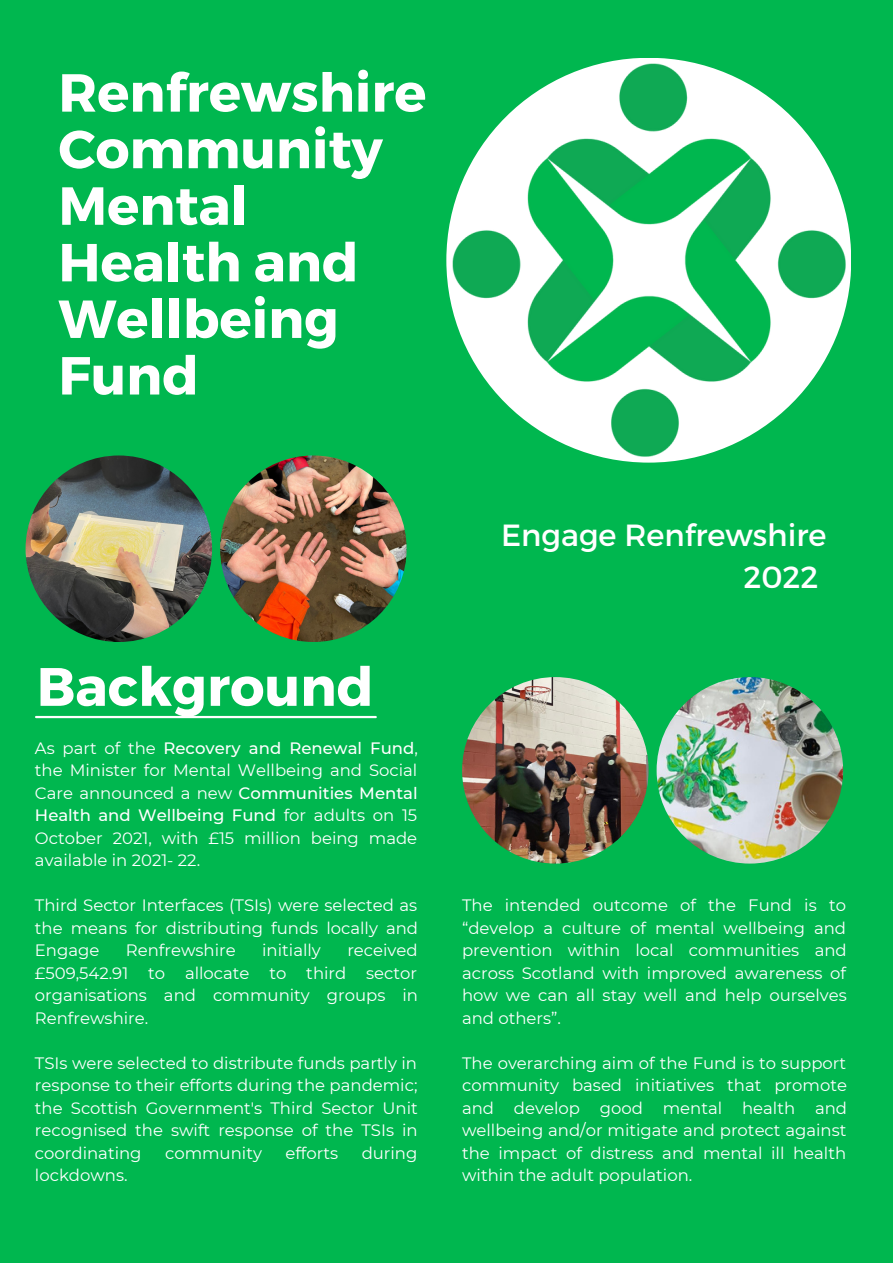
<style>
.page{position:relative;width:893px;height:1264px;background:#fff}
.page>*{position:absolute;margin:0;border:0;box-sizing:border-box;transform-origin:0 0}
.t1{font:700 54px "Montserrat";color:#fff}
.t2{font:700 53.4px/56.6px "Montserrat";color:#fff}
.t3{font:30.6px/41.8px "Montserrat";color:#fff;text-align:right}
.t4{font:16.5px/22.5px "Montserrat";color:#fff;text-align:justify}
.s1{font-weight:500}
</style>
<div class="page">
<div style="left:0;top:0;width:892px;height:1262px;background:#00b74f"></div>
<img style="left:446px;top:58px;width:405px;height:404px;border-radius:50%">
<hr style="left:36px;top:716px;width:340px;height:2px;background:#fff">
<img style="left:656px;top:677px;width:187px;height:186px;border-radius:50%">
<img style="left:462px;top:677px;width:186px;height:186px;border-radius:50%">
<img style="left:220px;top:455px;width:186px;height:187px;border-radius:50%">
<img style="left:26px;top:455px;width:186px;height:187px;border-radius:50%">
<h2 class="t2" style="left:58px;top:62px;width:369px">Renfrewshire<br>Community<br>Mental<br>Health and<br>Wellbeing<br>Fund</h2>
<h1 class="t1" style="left:37px;top:651px;width:338px">Background</h1>
<p class="t4" style="left:35px;top:736px;width:384px">As part of the <span class="s1">Recovery and Renewal Fund</span>, the Minister for Mental Wellbeing and Social Care announced a new <span class="s1">Communities Mental Health and Wellbeing Fund</span> for adults on 15<br>October 2021, with £15 million being made available in 2021- 22.</p>
<p class="t4" style="left:35px;top:894px;width:384px">Third Sector Interfaces (TSIs) were selected as the means for distributing funds locally and Engage</p>
<p class="t4" style="left:126px;top:938px;width:111px">Renfrewshire</p>
<p class="t4" style="left:262px;top:938px;width:60px">initially</p>
<p class="t4" style="left:35px;top:938px;width:384px;text-indent:312px">received £509,542.91 to allocate to third sector organisations and community groups in Renfrewshire.</p>
<p class="t4" style="left:35px;top:1051px;width:384px">TSIs were selected to distribute funds partly in response to their efforts during the pandemic; the Scottish Government's Third Sector Unit recognised the swift response of the TSIs in coordinating</p>
<p class="t4" style="left:165px;top:1141px;width:98px">community</p>
<p class="t4" style="left:285px;top:1141px;width:54px">efforts</p>
<p class="t4" style="left:361px;top:1141px;width:57px">during</p>
<p class="t4" style="left:35px;top:1163px;width:94px">lockdowns.</p>
<h3 class="t3" style="left:501px;top:513px;width:327px">Engage Renfrewshire<br>2022</h3>
<p class="t4" style="left:462px;top:894px;width:386px">The intended outcome of the Fund is to “develop a culture of mental wellbeing and prevention within local communities and across Scotland with improved awareness of how we can all stay well and help ourselves and others”.</p>
<p class="t4" style="left:462px;top:1051px;width:386px">The overarching aim of the Fund is to support community based initiatives that promote and develop good mental health and wellbeing and/or mitigate and protect against the impact of distress and mental ill health within the adult population.</p>
</div>
